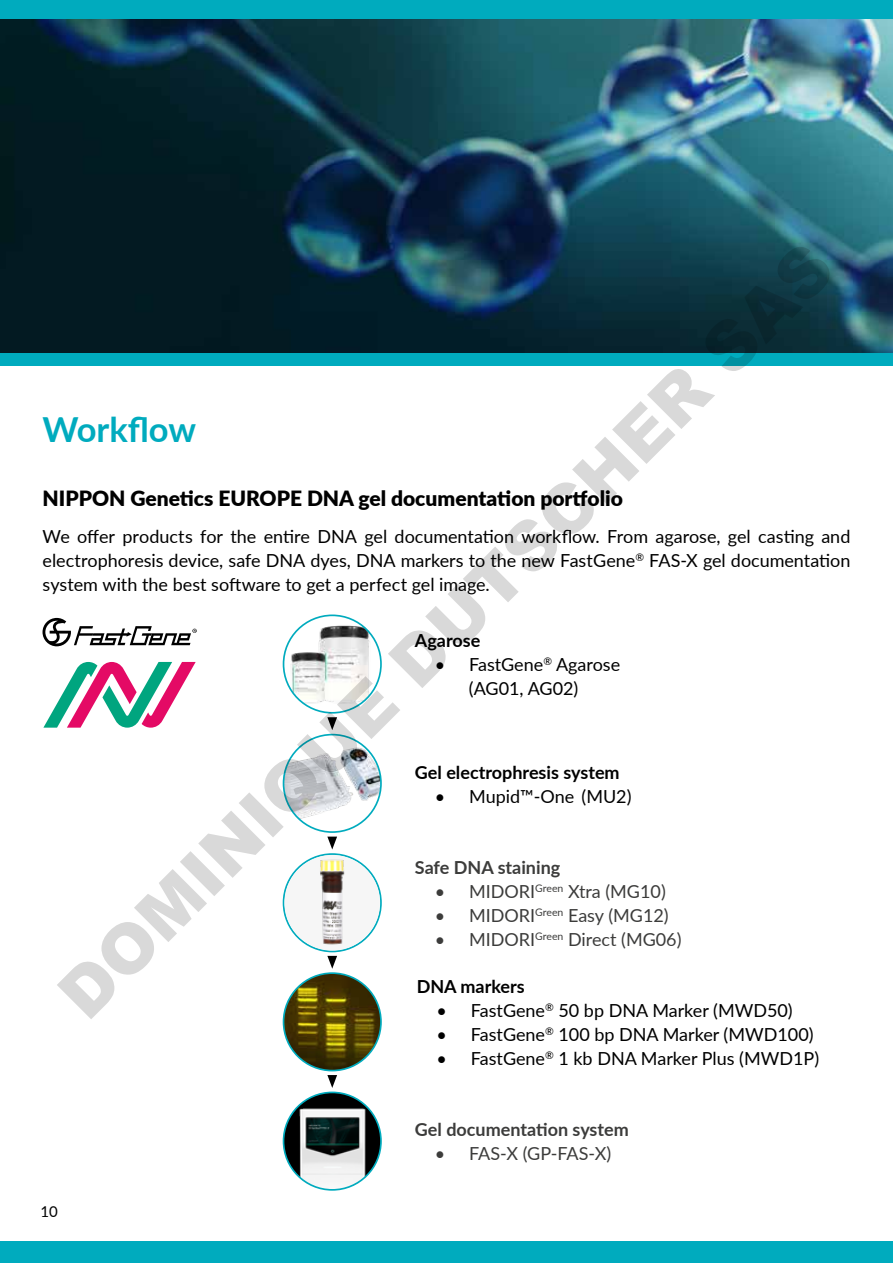
<style>
.page{position:relative;width:893px;height:1263px;background:#fff}
.page>*{position:absolute;margin:0;border:0;box-sizing:border-box;transform-origin:0 0}
.t1{font:900 67.95px "Arial";color:rgb(0 0 0/.15)}
.t2{font:700 34.5px "Lato";color:#00abbe}
.t3{font:900 21px "Lato";color:#000}
.t4{font:18px/24px "Lato";color:#000;text-align:justify}
.t5{font:18px "Lato";color:#3c3c3b}
.t6{font:700 18px "Lato";color:#000}
.t7{font:700 18px "Lato";color:#3c3c3b}
.t8{font:15px "Lato";color:#000}
</style>
<div class="page">
<div style="left:0;top:0;width:893px;height:21px;background:#00abbe"></div>
<div style="left:0;top:1242px;width:893px;height:21px;background:#00abbe"></div>
<div style="left:0;top:353px;width:893px;height:13px;background:#00abbe"></div>
<img style="left:0;top:20px;width:893px;height:333px">
<img style="left:284px;top:615px;width:97px;height:98px;border-radius:49px">
<div style="left:283px;top:614px;width:99px;height:100px;border:2px solid #00abbe;border-radius:50%"></div>
<img style="left:284px;top:973px;width:97px;height:97px;border-radius:49px">
<div style="left:283px;top:972px;width:99px;height:99px;border:2px solid #00abbe;border-radius:50%"></div>
<svg style="left:284px;top:1092px;width:97px;height:98px"></svg>
<img style="left:290px;top:1100px;width:91px;height:90px">
<div style="left:283px;top:1091px;width:99px;height:100px;border:2px solid #00abbe;border-radius:50%"></div>
<img style="left:284px;top:743px;width:97px;height:83px">
<div style="left:283px;top:734px;width:99px;height:99px;border:2px solid #00abbe;border-radius:50%"></div>
<svg style="left:43px;top:662px;width:153px;height:66px"></svg>
<svg style="left:43px;top:618px;width:154px;height:28px"></svg>
<svg style="left:284px;top:854px;width:97px;height:97px"></svg>
<div style="left:283px;top:853px;width:99px;height:99px;border:2px solid #00abbe;border-radius:50%"></div>
<div style="left:285px;top:855px;width:95px;height:95px;background:#f6f6f6;border-radius:50%"></div>
<img style="left:320px;top:855px;width:25px;height:90px">
<svg style="left:327px;top:717px;width:10px;height:13px"></svg>
<svg style="left:327px;top:837px;width:10px;height:12px"></svg>
<svg style="left:327px;top:956px;width:10px;height:13px"></svg>
<svg style="left:327px;top:1075px;width:10px;height:13px"></svg>
<h1 class="t1" style="left:35px;top:971px;width:1063px;rotate:-45deg">DOMINIQUE DUTSCHER SAS</h1>
<h2 class="t2" style="left:43px;top:404px;width:155px">Workflow</h2>
<p class="t3" style="left:43px;top:482px;width:582px">NIPPON Genetics EUROPE DNA gel documentation portfolio</p>
<p class="t4" style="left:43px;top:523px;width:809px">We offer products for the entire DNA gel documentation workflow. From agarose, gel casting and electrophoresis device, safe DNA dyes, DNA markers to the new FastGene<sup>®</sup> FAS-X gel documentation system with the best software to get a perfect gel image.</p>
<p class="t6" style="left:415px;top:627px;width:67px">Agarose</p>
<p class="t4" style="left:435px;top:652px;width:187px;text-align:center">• FastGene<sup>®</sup> Agarose (AG01, AG02)</p>
<p class="t6" style="left:415px;top:759px;width:206px">Gel electrophresis system</p>
<p class="t4" style="left:435px;top:783px;width:198px">• Mupid™-One (MU2)</p>
<p class="t7" style="left:415px;top:854px;width:147px">Safe DNA staining</p>
<p class="t5" style="left:435px;top:878px;width:233px">• MIDORI<sup>Green</sup> Xtra (MG10)</p>
<p class="t5" style="left:435px;top:902px;width:235px">• MIDORI<sup>Green</sup> Easy (MG12)</p>
<p class="t5" style="left:435px;top:926px;width:248px">• MIDORI<sup>Green</sup> Direct (MG06)</p>
<p class="t6" style="left:417px;top:973px;width:110px">DNA markers</p>
<p class="t4" style="left:436px;top:998px;width:358px">• FastGene<sup>®</sup> 50 bp DNA Marker (MWD50)</p>
<p class="t4" style="left:436px;top:1022px;width:379px">• FastGene<sup>®</sup> 100 bp DNA Marker (MWD100)</p>
<p class="t4" style="left:436px;top:1046px;width:384px">• FastGene<sup>®</sup> 1 kb DNA Marker Plus (MWD1P)</p>
<p class="t8" style="left:41px;top:1201px;width:19px">10</p>
<p class="t7" style="left:415px;top:1116px;width:215px">Gel documentation system</p>
<p class="t5" style="left:435px;top:1141px;width:178px">• FAS-X (GP-FAS-X)</p>
</div>
